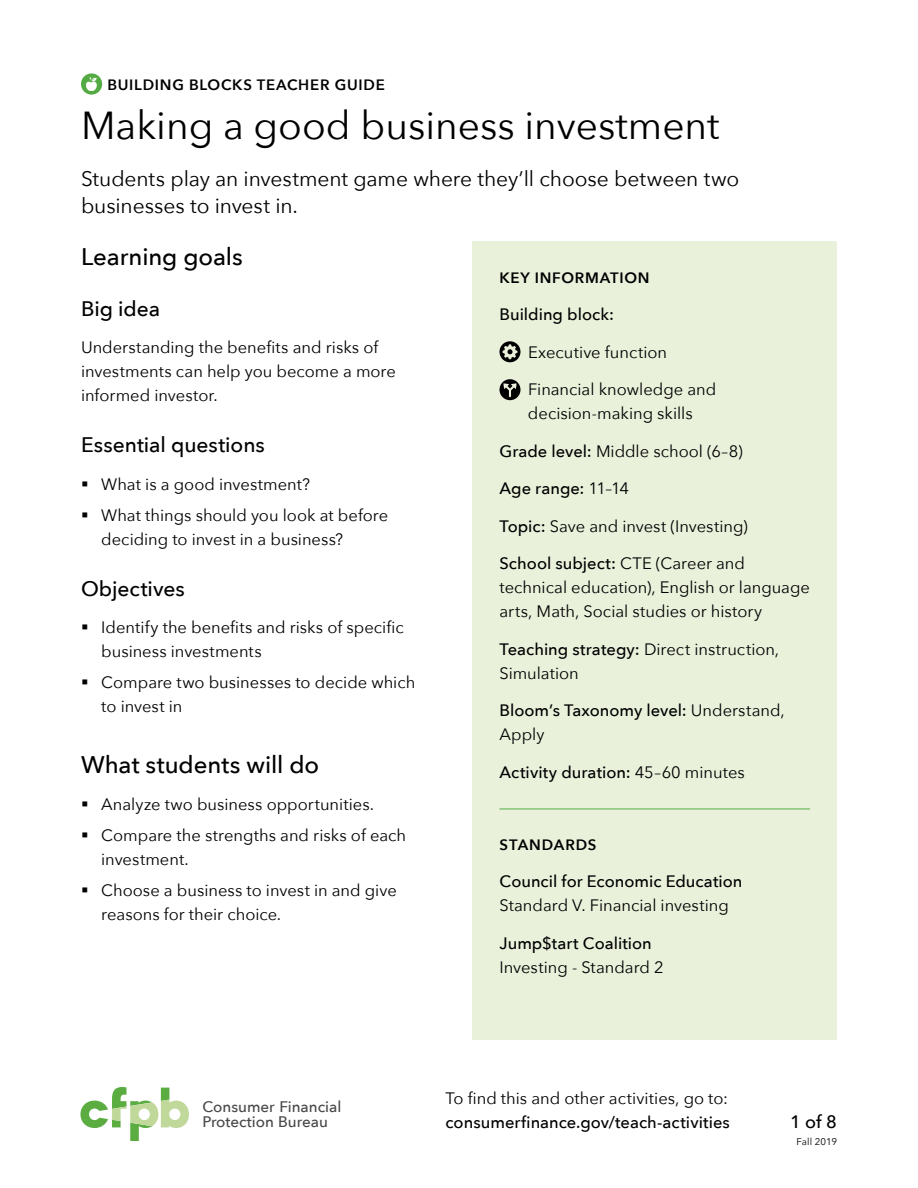
<style>
.page{position:relative;width:918px;height:1188px;background:#fff}
.page>*{position:absolute;margin:0;border:0;box-sizing:border-box;transform-origin:0 0}
.t1{font:39px "Avenir Next";color:#000}
.t2{font:500 24px "Avenir Next";letter-spacing:-.005em;color:#000}
.t3{font:21px/27px "Avenir Next";letter-spacing:-.005em;color:#000}
.t4{font:500 21px "Avenir Next";letter-spacing:-.005em;color:#000}
.t5{font:500 18px "Avenir Next";color:#000}
.t6{font:16.5px/24px "Avenir Next";color:#000}
.t7{font:500 16.5px/24px "Avenir Next";color:#000}
.t8{font:500 15.3px/15.5px "Avenir Next";color:#484848}
.t9{font:600 15px "Avenir Next";letter-spacing:.05em;color:#000}
.t10{font:9.75px "Avenir Next";letter-spacing:.01em;color:#000}
.s1{font-weight:500}
.s2{font-weight:400}
</style>
<div class="page">
<svg style="left:80px;top:1087px;width:109px;height:54px"></svg>
<svg style="left:81px;top:73px;width:21px;height:22px"></svg>
<svg style="left:85px;top:76px;width:13px;height:15px"></svg>
<div style="left:472px;top:241px;width:365px;height:799px;background:#e9f1db"></div>
<hr style="left:500px;top:809px;width:310px;height:1px;background:#54ab43">
<svg style="left:500px;top:341px;width:20px;height:21px"></svg>
<svg style="left:500px;top:379px;width:20px;height:21px"></svg>
<p class="t9" style="left:107px;top:72px;width:279px">BUILDING BLOCKS TEACHER GUIDE</p>
<h1 class="t1" style="left:81px;top:92px;width:640px">Making a good business investment</h1>
<p class="t3" style="left:81px;top:164px;width:660px">Students play an investment game where they’ll choose between two businesses to invest in.</p>
<h2 class="t2" style="left:81px;top:236px;width:163px">Learning goals</h2>
<p class="t4" style="left:81px;top:291px;width:81px">Big idea</p>
<p class="t6" style="left:81px;top:335px;width:316px">Understanding the benefits and risks of investments can help you become a more informed investor.</p>
<p class="t4" style="left:81px;top:427px;width:185px">Essential questions</p>
<p class="t6" style="left:81px;top:471px;width:230px">▪ What is a good investment?</p>
<p class="t6" style="left:101px;top:502px;width:288px;text-indent:-20px">▪ What things should you look at before deciding to invest in a business?</p>
<p class="t4" style="left:81px;top:570px;width:105px">Objectives</p>
<p class="t6" style="left:101px;top:615px;width:304px;text-indent:-20px">▪ Identify the benefits and risks of specific business investments</p>
<p class="t6" style="left:101px;top:669px;width:316px;text-indent:-20px">▪ Compare two businesses to decide which to invest in</p>
<h2 class="t2" style="left:81px;top:744px;width:240px">What students will do</h2>
<p class="t6" style="left:81px;top:792px;width:295px">▪ Analyze two business opportunities.</p>
<p class="t6" style="left:101px;top:822px;width:306px;text-indent:-20px">▪ Compare the strengths and risks of each investment.</p>
<p class="t6" style="left:101px;top:877px;width:297px;text-indent:-20px">▪ Choose a business to invest in and give reasons for their choice.</p>
<p class="t9" style="left:500px;top:265px;width:152px">KEY INFORMATION</p>
<p class="t7" style="left:500px;top:302px;width:116px">Building block:</p>
<p class="t6" style="left:528px;top:339px;width:141px">Executive function</p>
<p class="t6" style="left:528px;top:377px;width:190px">Financial knowledge and decision-making skills</p>
<p class="t6" style="left:500px;top:438px;width:245px"><span class="s1">Grade level:</span> Middle school (6–8)</p>
<p class="t7" style="left:500px;top:476px;width:131px">Age range: <span class="s2">11–14</span></p>
<p class="t6" style="left:500px;top:513px;width:250px"><span class="s1">Topic:</span> Save and invest (Investing)</p>
<p class="t6" style="left:500px;top:551px;width:312px"><span class="s1">School subject:</span> CTE (Career and technical education), English or language arts, Math, Social studies or history</p>
<p class="t6" style="left:500px;top:636px;width:281px"><span class="s1">Teaching strategy:</span> Direct instruction,<br>Simulation</p>
<p class="t7" style="left:500px;top:698px;width:287px">Bloom’s Taxonomy level: <span class="s2">Understand,<br>Apply</span></p>
<p class="t7" style="left:500px;top:760px;width:247px">Activity duration: <span class="s2">45–60 minutes</span></p>
<p class="t9" style="left:500px;top:832px;width:99px">STANDARDS</p>
<p class="t7" style="left:500px;top:869px;width:244px">Council for Economic Education</p>
<p class="t6" style="left:500px;top:893px;width:231px">Standard V. Financial investing</p>
<p class="t7" style="left:500px;top:931px;width:154px">Jump$tart Coalition</p>
<p class="t6" style="left:500px;top:954px;width:166px">Investing - Standard 2</p>
<p class="t8" style="left:203px;top:1098px;width:140px">Consumer Financial<br>Protection Bureau</p>
<p class="t6" style="left:446px;top:1085px;width:284px">To find this and other activities, go to:</p>
<p class="t7" style="left:446px;top:1109px;width:286px">consumerfinance.gov/teach-activities</p>
<p class="t5" style="left:790px;top:1106px;width:48px">1 of 8</p>
<p class="t10" style="left:796px;top:1133px;width:42px">Fall 2019</p>
</div>
